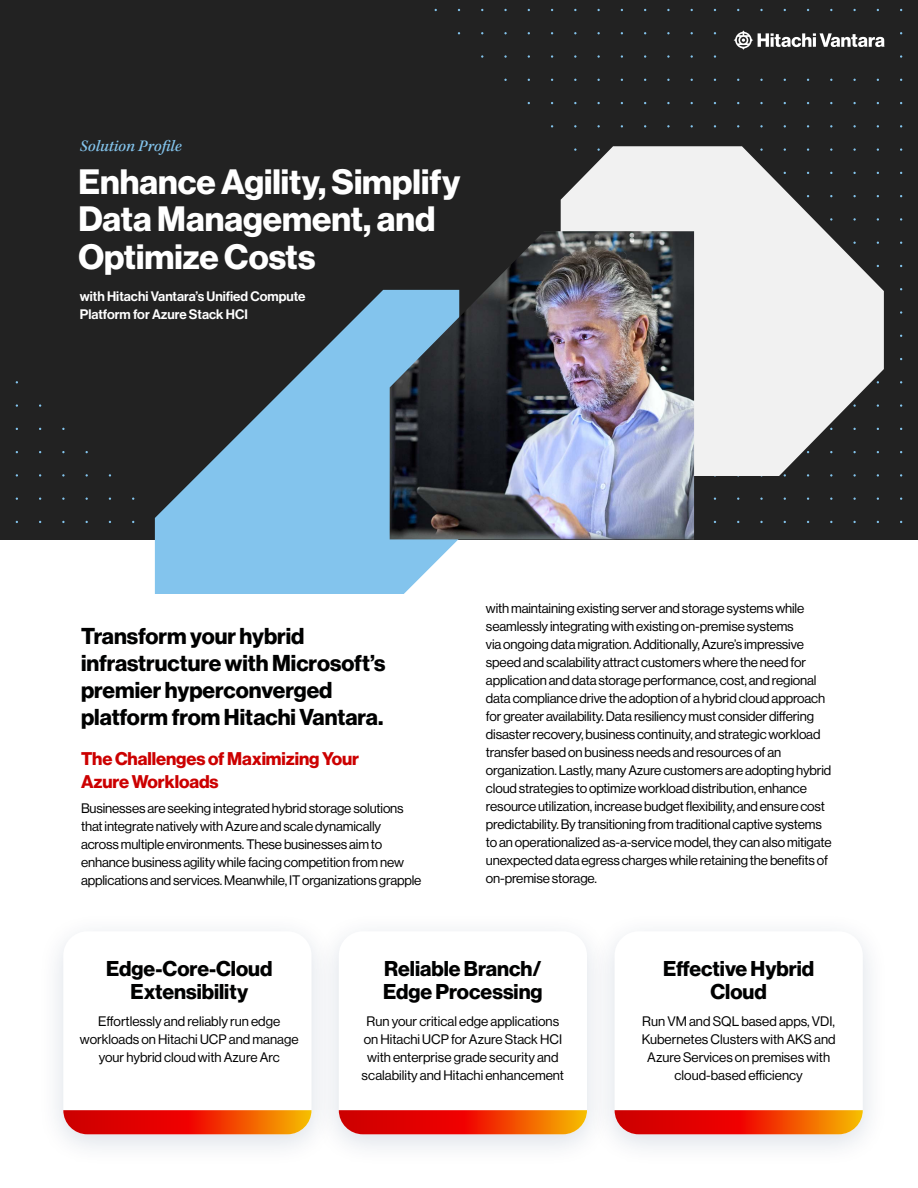
<style>
.page{position:relative;width:918px;height:1188px;background:#fff}
.page>*{position:absolute;margin:0;border:0;box-sizing:border-box;transform-origin:0 0}
.t1{font:34.5px/37.5px "N Haas Grotesk DS Pro 75 Bd";color:#fff}
.t2{font:22.5px/27px "N Haas Grotesk DS Pro 75 Bd";color:#000101}
.t3{font:21px/22.5px "N Haas Grotesk DS Pro 75 Bd";color:#000101;text-align:center}
.t4{font:18px/22.5px "N Haas Grotesk DS Pro 75 Bd";letter-spacing:-.005em;color:#c00}
.t5{font:italic 500 16.5px "Kepler Std";color:#83c4ed}
.t6{font:13.5px/18px "N Haas Grotesk DS Pro 55 Rg";letter-spacing:-.01em;color:#000101;text-align:center}
.t7{font:13.5px/18px "N Haas Grotesk DS Pro 65 Md";color:#fff}
</style>
<div class="page">
<div style="left:602px;top:0;width:316px;height:539px;background:#222"></div>
<div style="left:0;top:0;width:602px;height:540px;background:#222"></div>
<div style="left:729px;top:31px;width:159px;height:27px;background:#222"></div>
<svg style="left:733px;top:30px;width:152px;height:20px"></svg>
<svg style="left:561px;top:146px;width:323px;height:330px;fill:#f1f1f1"></svg>
<svg style="left:155px;top:290px;width:304px;height:304px;background:#648ea8"></svg>
<img style="left:390px;top:231px;width:304px;height:308px">
<div style="left:588px;top:911px;width:302px;height:257px;background:#0e2b5d;opacity:.15"></div>
<div style="left:615px;top:931px;width:248px;height:203px;background:#fff;border-radius:24px"></div>
<svg style="left:615px;top:1110px;width:248px;height:24px;background:#e9370b"></svg>
<div style="left:312px;top:911px;width:302px;height:257px;background:#0e2b5d;opacity:.15"></div>
<div style="left:339px;top:931px;width:248px;height:203px;background:#fff;border-radius:24px"></div>
<svg style="left:339px;top:1110px;width:248px;height:24px;background:#e9370b"></svg>
<div style="left:37px;top:911px;width:302px;height:257px;background:#f9fafb"></div>
<div style="left:63px;top:931px;width:249px;height:203px;background:#fff;border-radius:24px"></div>
<svg style="left:63px;top:1110px;width:249px;height:24px;background:#e9370c"></svg>
<p class="t5" style="left:80px;top:136px;width:104px">Solution Profile</p>
<h1 class="t1" style="left:78px;top:164px;width:383px">Enhance Agility, Simplify<br>Data Management, and<br>Optimize Costs</h1>
<p class="t7" style="left:80px;top:288px;width:227px">with Hitachi Vantara’s Unified Compute<br>Platform for Azure Stack HCI</p>
<h2 class="t2" style="left:81px;top:623px;width:306px">Transform your hybrid infrastructure with Microsoft’s premier hyperconverged platform from Hitachi Vantara.</h2>
<h3 class="t4" style="left:81px;top:748px;width:280px">The Challenges of Maximizing Your<br>Azure Workloads</h3>
<p class="t6" style="left:81px;top:799px;width:342px;text-align:left">Businesses are seeking integrated hybrid storage solutions that integrate natively with Azure and scale dynamically across multiple environments. These businesses aim to enhance business agility while facing competition from new applications and services. Meanwhile, IT organizations grapple</p>
<p class="t6" style="left:486px;top:600px;width:347px;text-align:left">with maintaining existing server and storage systems while seamlessly integrating with existing on-premise systems<br>via ongoing data migration. Additionally, Azure’s impressive speed and scalability attract customers where the need for application and data storage performance, cost, and regional data compliance drive the adoption of a hybrid cloud approach for greater availability. Data resiliency must consider differing disaster recovery, business continuity, and strategic workload transfer based on business needs and resources of an organization. Lastly, many Azure customers are adopting hybrid cloud strategies to optimize workload distribution, enhance resource utilization, increase budget flexibility, and ensure cost predictability. By transitioning from traditional captive systems to an operationalized as-a-service model, they can also mitigate unexpected data egress charges while retaining the benefits of on-premise storage.</p>
<h3 class="t3" style="left:106px;top:958px;width:168px">Edge-Core-Cloud<br>Extensibility</h3>
<p class="t6" style="left:80px;top:1012px;width:220px">Effortlessly and reliably run edge workloads on Hitachi UCP and manage your hybrid cloud with Azure Arc</p>
<h3 class="t3" style="left:383px;top:958px;width:161px;text-align:left">Reliable Branch/<br>Edge Processing</h3>
<p class="t6" style="left:362px;top:1012px;width:204px">Run your critical edge applications on Hitachi UCP for Azure Stack HCI with enterprise grade security and scalability and Hitachi enhancement</p>
<h3 class="t3" style="left:663px;top:958px;width:153px">Effective Hybrid<br>Cloud</h3>
<p class="t6" style="left:642px;top:1012px;width:195px">Run VM and SQL based apps, VDI,<br>Kubernetes Clusters with AKS and<br>Azure Services on premises with cloud-based efficiency</p>
</div>
